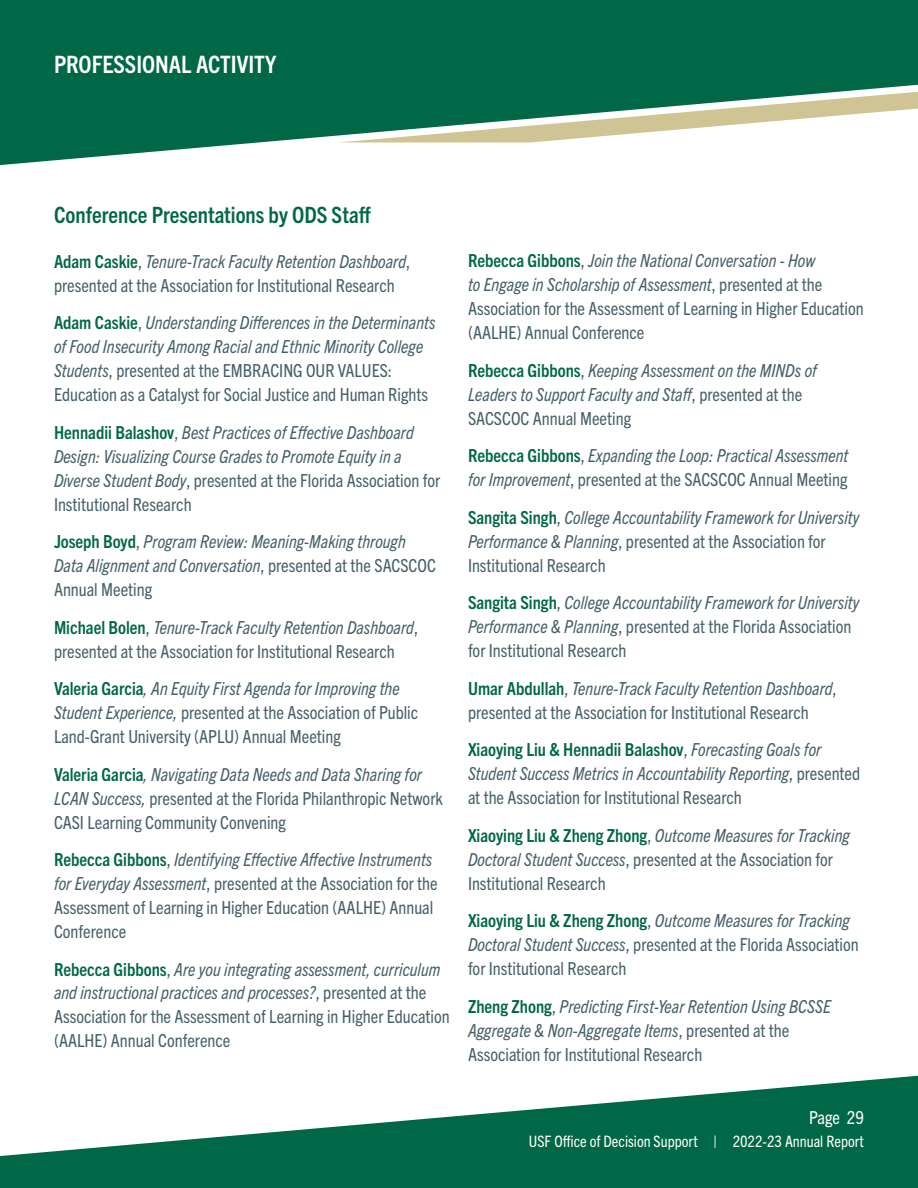
<style>
.page{position:relative;width:918px;height:1188px;background:#fff}
.page>*{position:absolute;margin:0;border:0;box-sizing:border-box;transform-origin:0 0}
.t1{font:700 condensed 24px "Trade Gothic Next LT Pro";color:#fff}
.t2{font:700 condensed 22.5px "Trade Gothic Next LT Pro";color:#006747}
.t3{font:condensed 18px/24px "Trade Gothic Next LT Pro";color:#466069}
.t4{font:italic condensed 18px/24px "Trade Gothic Next LT Pro";color:#466069}
.t5{font:condensed 18px "Trade Gothic Next LT Pro";color:#fff}
.t6{font:condensed 15.75px "Trade Gothic Next LT Pro";color:#fff}
.s1{font-weight:700;color:#006747}
.s2{font-style:italic}
.s3{font-weight:700;font-style:normal;color:#006747}
.s4{font-style:normal}
</style>
<div class="page">
<svg style="left:0;top:1075px;width:918px;height:113px;fill:#006747"></svg>
<svg style="left:0;top:0;width:918px;height:166px;fill:#006747"></svg>
<svg style="left:338px;top:89px;width:580px;height:54px"></svg>
<h1 class="t1" style="left:54px;top:47px;width:224px">PROFESSIONAL ACTIVITY</h1>
<p class="t2" style="left:54px;top:199px;width:318px">Conference Presentations by ODS Staff</p>
<p class="t3" style="left:54px;top:248px;width:358px"><span class="s1">Adam Caskie</span>, <span class="s2">Tenure-Track Faculty Retention Dashboard</span>, presented at the Association for Institutional Research</p>
<p class="t4" style="left:54px;top:309px;width:383px"><span class="s3">Adam Caskie</span><span class="s4">,</span> Understanding Differences in the Determinants of Food Insecurity Among Racial and Ethnic Minority College Students<span class="s4">, presented at the EMBRACING OUR VALUES:<br>Education as a Catalyst for Social Justice and Human Rights</span></p>
<p class="t4" style="left:54px;top:419px;width:388px"><span class="s3">Hennadii Balashov</span><span class="s4">,</span> Best Practices of Effective Dashboard Design: Visualizing Course Grades to Promote Equity in a Diverse Student Body<span class="s4">, presented at the Florida Association for Institutional Research</span></p>
<p class="t4" style="left:54px;top:528px;width:384px"><span class="s3">Joseph Boyd</span><span class="s4">,</span> Program Review: Meaning-Making through<br>Data Alignment and Conversation<span class="s4">, presented at the SACSCOC<br>Annual Meeting</span></p>
<p class="t3" style="left:54px;top:614px;width:366px"><span class="s1">Michael Bolen</span>, <span class="s2">Tenure-Track Faculty Retention Dashboard</span>, presented at the Association for Institutional Research</p>
<p class="t3" style="left:54px;top:675px;width:366px"><span class="s1">Valeria Garcia</span><span class="s2">, An Equity First Agenda for Improving the<br>Student Experience,</span> presented at the Association of Public<br>Land-Grant University (APLU) Annual Meeting</p>
<p class="t3" style="left:54px;top:761px;width:390px"><span class="s1">Valeria Garcia</span><span class="s2">, Navigating Data Needs and Data Sharing for<br>LCAN Success,</span> presented at the Florida Philanthropic Network<br>CASI Learning Community Convening</p>
<p class="t3" style="left:54px;top:846px;width:385px"><span class="s1">Rebecca Gibbons</span>, <span class="s2">Identifying Effective Affective Instruments for Everyday Assessment</span>, presented at the Association for the Assessment of Learning in Higher Education (AALHE) Annual Conference</p>
<p class="t3" style="left:54px;top:956px;width:397px"><span class="s1">Rebecca Gibbons</span>, <span class="s2">Are you integrating assessment, curriculum and instructional practices and processes?</span>, presented at the Association for the Assessment of Learning in Higher Education (AALHE) Annual Conference</p>
<p class="t3" style="left:468px;top:248px;width:397px"><span class="s1">Rebecca Gibbons</span>, <span class="s2">Join the National Conversation - How<br>to Engage in Scholarship of Assessment</span>, presented at the Association for the Assessment of Learning in Higher Education (AALHE) Annual Conference</p>
<p class="t4" style="left:468px;top:357px;width:350px"><span class="s3">Rebecca Gibbons</span><span class="s4">,</span> Keeping Assessment on the MINDs of<br>Leaders to Support Faculty and Staff<span class="s4">, presented at the<br>SACSCOC Annual Meeting</span></p>
<p class="t4" style="left:468px;top:443px;width:382px"><span class="s3">Rebecca Gibbons</span><span class="s4">,</span> Expanding the Loop: Practical Assessment for Improvement<span class="s4">, presented at the SACSCOC Annual Meeting</span></p>
<p class="t4" style="left:468px;top:504px;width:393px"><span class="s3">Sangita Singh</span><span class="s4">,</span> College Accountability Framework for University<br>Performance &amp; Planning<span class="s4">, presented at the Association for<br>Institutional Research</span></p>
<p class="t4" style="left:468px;top:590px;width:393px"><span class="s3">Sangita Singh</span><span class="s4">,</span> College Accountability Framework for University<br>Performance &amp; Planning<span class="s4">, presented at the Florida Association for Institutional Research</span></p>
<p class="t3" style="left:468px;top:675px;width:370px"><span class="s1">Umar Abdullah</span>, <span class="s2">Tenure-Track Faculty Retention Dashboard</span>, presented at the Association for Institutional Research</p>
<p class="t4" style="left:468px;top:737px;width:394px"><span class="s3">Xiaoying Liu &amp; Hennadii Balashov</span><span class="s4">,</span> Forecasting Goals for<br>Student Success Metrics in Accountability Reporting<span class="s4">, presented at the Association for Institutional Research</span></p>
<p class="t3" style="left:468px;top:822px;width:383px"><span class="s1">Xiaoying Liu &amp; Zheng Zhong</span>, <span class="s2">Outcome Measures for Tracking<br>Doctoral Student Success</span>, presented at the Association for<br>Institutional Research</p>
<p class="t3" style="left:468px;top:908px;width:392px"><span class="s1">Xiaoying Liu &amp; Zheng Zhong</span>, <span class="s2">Outcome Measures for Tracking<br>Doctoral Student Success</span>, presented at the Florida Association for Institutional Research</p>
<p class="t4" style="left:468px;top:993px;width:364px"><span class="s3">Zheng Zhong</span><span class="s4">,</span> Predicting First-Year Retention Using BCSSE<br>Aggregate &amp; Non-Aggregate Items<span class="s4">, presented at the<br>Association for Institutional Research</span></p>
<p class="t5" style="left:809px;top:1105px;width:56px">Page 29</p>
<p class="t6" style="left:529px;top:1131px;width:337px">USF Office of Decision Support | 2022-23 Annual Report</p>
</div>
